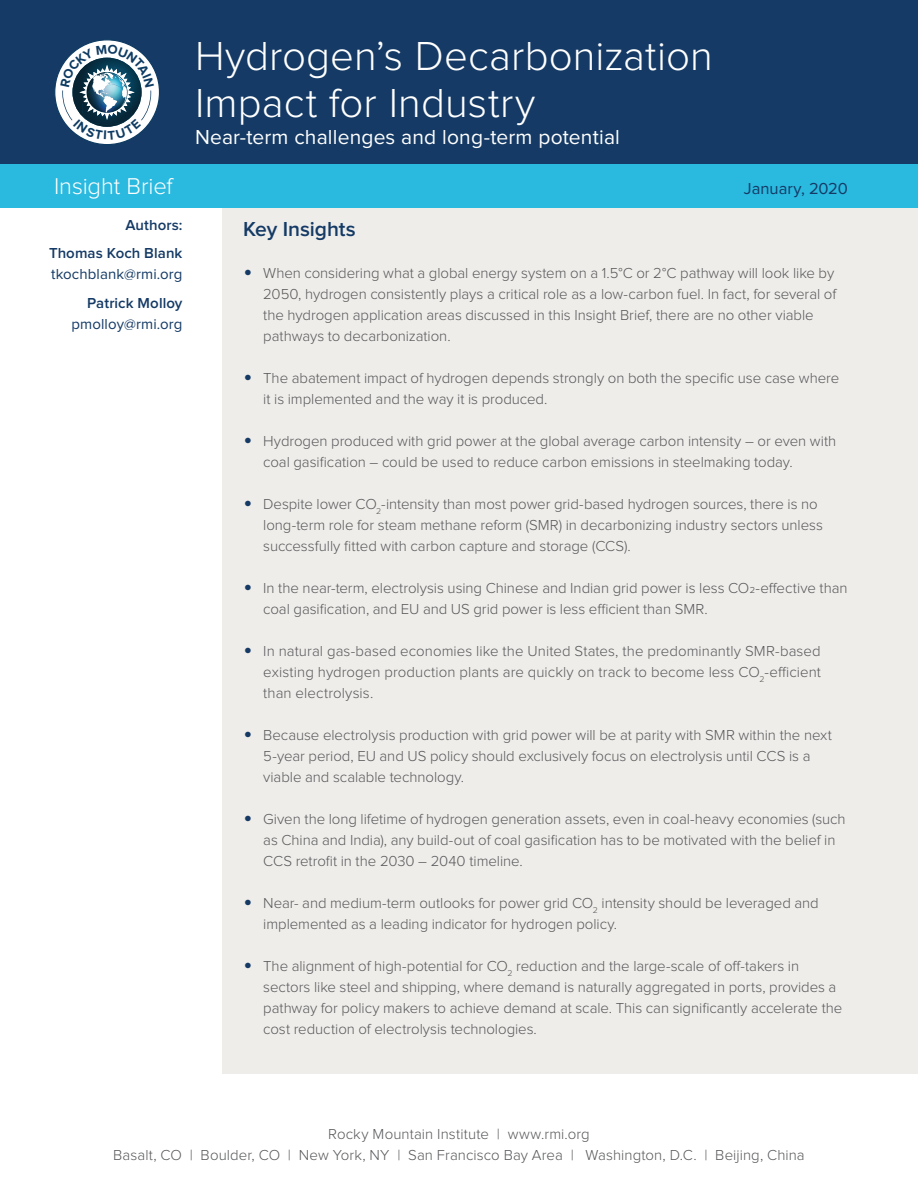
<style>
.page{position:relative;width:918px;height:1188px;background:#fff}
.page>*{position:absolute;margin:0;border:0;box-sizing:border-box;transform-origin:0 0}
.t1{font:300 42px/46.5px "Proxima Nova";color:#fff}
.t2{font:300 23.7px "Proxima Nova";letter-spacing:-.005em;color:#fff}
.t3{font:21px "Proxima Nova";letter-spacing:.01em;color:#fff}
.t4{font:600 21px "Proxima Nova";letter-spacing:-.005em;color:#143a65}
.t5{font:16.5px "Proxima Nova";color:#143a65}
.t6{font:300 15px/21px "Proxima Nova";letter-spacing:-.005em;color:#57585a}
.t7{font:600 15px/28.5px "Proxima Nova";letter-spacing:.005em;color:#143a65;text-align:right}
.t8{font:15px "Proxima Nova";letter-spacing:.005em;color:#143a65}
.s1{font-size:27px;color:#143a65}
</style>
<div class="page">
<div style="left:0;top:0;width:918px;height:166px;background:#143a65"></div>
<div style="left:222px;top:200px;width:696px;height:874px;background:#efedea"></div>
<div style="left:0;top:165px;width:918px;height:43px;background:#2ab9df"></div>
<svg style="left:55px;top:40px;width:104px;height:104px"></svg>
<h1 class="t1" style="left:195px;top:35px;width:519px">Hydrogen’s Decarbonization<br>Impact for Industry</h1>
<h3 class="t3" style="left:195px;top:127px;width:426px">Near-term challenges and long-term potential</h3>
<h2 class="t2" style="left:54px;top:175px;width:120px">Insight Brief</h2>
<p class="t5" style="left:744px;top:181px;width:105px">January, 2020</p>
<h3 class="t4" style="left:243px;top:219px;width:114px">Key Insights</h3>
<p class="t6" style="left:263px;top:263px;width:575px;text-indent:-20px"><span class="s1">•</span> When considering what a global energy system on a 1.5°C or 2°C pathway will look like by 2050, hydrogen consistently plays a critical role as a low-carbon fuel. In fact, for several of the hydrogen application areas discussed in this Insight Brief, there are no other viable pathways to decarbonization.</p>
<p class="t6" style="left:263px;top:368px;width:577px;text-indent:-20px"><span class="s1">•</span> The abatement impact of hydrogen depends strongly on both the specific use case where it is implemented and the way it is produced.</p>
<p class="t6" style="left:263px;top:431px;width:575px;text-indent:-20px"><span class="s1">•</span> Hydrogen produced with grid power at the global average carbon intensity – or even with coal gasification – could be used to reduce carbon emissions in steelmaking today.</p>
<p class="t6" style="left:263px;top:494px;width:561px;text-indent:-20px"><span class="s1">•</span> Despite lower CO<sub>2</sub>-intensity than most power grid-based hydrogen sources, there is no long-term role for steam methane reform (SMR) in decarbonizing industry sectors unless successfully fitted with carbon capture and storage (CCS).</p>
<p class="t6" style="left:263px;top:578px;width:586px;text-indent:-20px"><span class="s1">•</span> In the near-term, electrolysis using Chinese and Indian grid power is less CO2-effective than coal gasification, and EU and US grid power is less efficient than SMR.</p>
<p class="t6" style="left:263px;top:641px;width:559px;text-align:justify;text-indent:-20px"><span class="s1">•</span> In natural gas-based economies like the United States, the predominantly SMR-based existing hydrogen production plants are quickly on track to become less CO<sub>2</sub>-efficient than electrolysis.</p>
<p class="t6" style="left:263px;top:725px;width:570px;text-indent:-20px"><span class="s1">•</span> Because electrolysis production with grid power will be at parity with SMR within the next<br>5-year period, EU and US policy should exclusively focus on electrolysis until CCS is a viable and scalable technology.</p>
<p class="t6" style="left:263px;top:809px;width:584px;text-indent:-20px"><span class="s1">•</span> Given the long lifetime of hydrogen generation assets, even in coal-heavy economies (such as China and India), any build-out of coal gasification has to be motivated with the belief in<br>CCS retrofit in the 2030 – 2040 timeline.</p>
<p class="t6" style="left:263px;top:893px;width:557px;text-indent:-20px"><span class="s1">•</span> Near- and medium-term outlooks for power grid CO<sub>2</sub> intensity should be leveraged and implemented as a leading indicator for hydrogen policy.</p>
<p class="t6" style="left:263px;top:956px;width:581px;text-indent:-20px"><span class="s1">•</span> The alignment of high-potential for CO<sub>2</sub> reduction and the large-scale of off-takers in sectors like steel and shipping, where demand is naturally aggregated in ports, provides a pathway for policy makers to achieve demand at scale. This can significantly accelerate the cost reduction of electrolysis technologies.</p>
<p class="t7" style="left:49px;top:211px;width:135px">Authors:<br>Thomas Koch Blank</p>
<p class="t8" style="left:51px;top:268px;width:133px">tkochblank@rmi.org</p>
<p class="t7" style="left:87px;top:289px;width:97px">Patrick Molloy</p>
<p class="t8" style="left:72px;top:317px;width:113px">pmolloy@rmi.org</p>
<p class="t6" style="left:113px;top:1124px;width:693px;text-align:center">Rocky Mountain Institute | www.rmi.org<br>Basalt, CO | Boulder, CO | New York, NY | San Francisco Bay Area | Washington, D.C. | Beijing, China</p>
</div>
